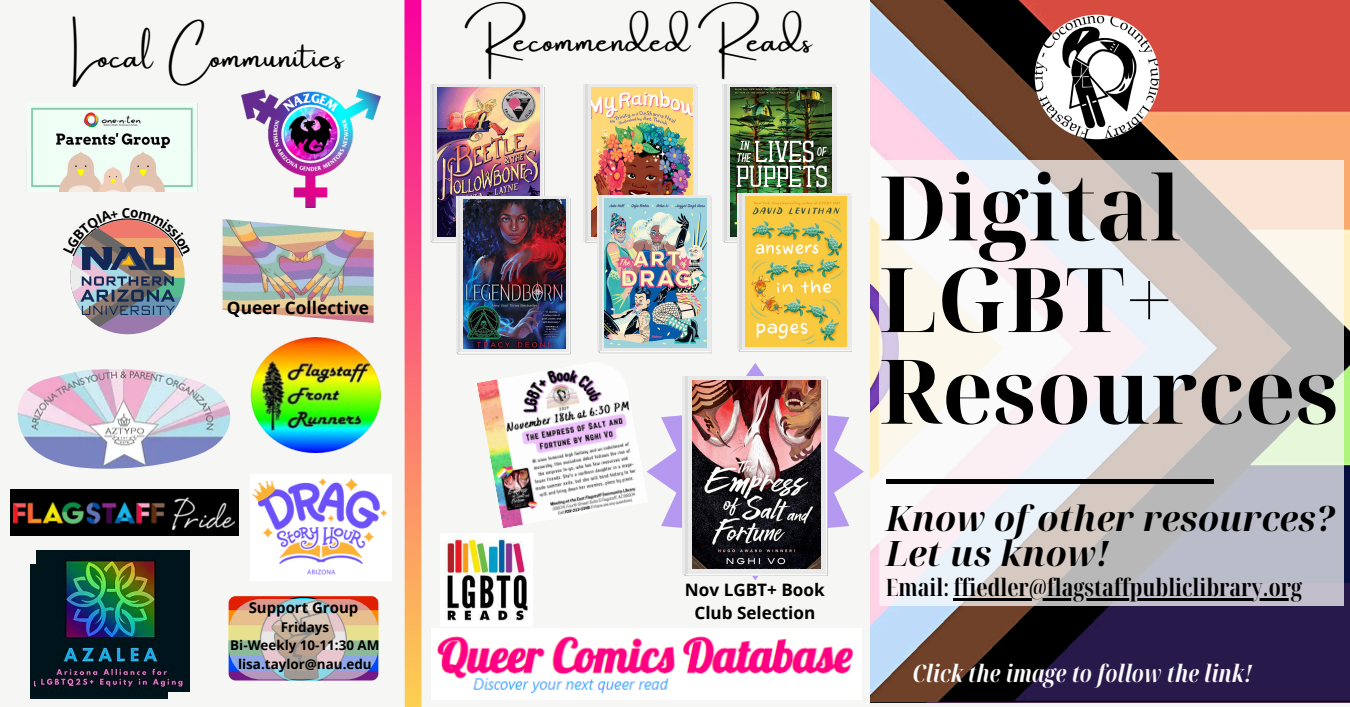
<style>
.page{position:relative;width:1350px;height:707px;background:#fff}
.page>*{position:absolute;margin:0;border:0;box-sizing:border-box;transform-origin:0 0}
.t1{font:700 89.25px/91.7px "Noto Serif Display";color:#000}
.t2{font:italic 700 34.95px/35.7px "Noto Serif Display";color:#000}
.t3{font:32.25px "Amsterdam One";color:#000}
.t4{font:700 extra-condensed 24px "Noto Serif Display";color:#000}
.t5{font:italic 700 extra-condensed 24px "Noto Serif Display";color:#fafafa}
.t6{font:700 17.25px "Open Sans";color:#000}
.t7{font:700 17.1px/23.2px "Open Sans";color:#000;text-align:center}
.t8{font:700 15px "Open Sans";color:#000}
.t9{font:700 13.35px/17.9px "Open Sans";color:#000;text-align:center}
</style>
<div class="page">
<div style="left:0;top:0;width:1350px;height:706px;background:#f6f6f4"></div>
<img style="left:870px;top:0;width:480px;height:701px">
<svg style="left:879px;top:160px;width:464px;height:445px"></svg>
<div style="left:886px;top:479px;width:327px;height:5px;background:#000"></div>
<svg style="left:404px;top:0;width:17px;height:706px;background:#fa6c7b"></svg>
<hr style="left:432px;top:84px;width:2px;height:156px;background:#dbdbdb">
<hr style="left:586px;top:84px;width:1px;height:156px;background:#dbdbdb">
<hr style="left:725px;top:84px;width:1px;height:156px;background:#dbdbdb">
<img style="left:430px;top:85px;width:141px;height:269px">
<svg style="left:456px;top:196px;width:113px;height:156px;fill:#e9e9e9"></svg>
<img style="left:463px;top:199px;width:102px;height:149px">
<hr style="left:458px;top:196px;width:2px;height:156px;background:#dbdbdb">
<img style="left:723px;top:85px;width:129px;height:267px">
<svg style="left:737px;top:194px;width:113px;height:155px;fill:#e9e9e9"></svg>
<img style="left:745px;top:197px;width:102px;height:149px">
<hr style="left:740px;top:194px;width:1px;height:155px;background:#dbdbdb">
<img style="left:1035px;top:15px;width:124px;height:124px;border-radius:50%">
<img style="left:584px;top:85px;width:128px;height:268px">
<svg style="left:597px;top:195px;width:113px;height:155px;fill:#e9e9e9"></svg>
<img style="left:605px;top:198px;width:102px;height:149px">
<hr style="left:600px;top:195px;width:1px;height:155px;background:#dbdbdb">
<img style="left:431px;top:628px;width:431px;height:71px">
<img style="left:31px;top:104px;width:167px;height:87px">
<img style="left:223px;top:219px;width:151px;height:104px">
<img style="left:251px;top:337px;width:129px;height:115px">
<img style="left:242px;top:89px;width:138px;height:118px">
<img style="left:251px;top:474px;width:140px;height:106px">
<img style="left:18px;top:369px;width:212px;height:99px">
<svg style="left:648px;top:363px;width:216px;height:217px"></svg>
<svg style="left:683px;top:377px;width:145px;height:199px"></svg>
<div style="left:683px;top:376px;width:142px;height:197px;background:#e9e9e9"></div>
<img style="left:692px;top:380px;width:129px;height:189px">
<hr style="left:686px;top:376px;width:1px;height:197px;background:#dbdbdb">
<img style="left:440px;top:533px;width:93px;height:93px">
<img style="left:477px;top:369px;width:171px;height:159px">
<img style="left:229px;top:596px;width:149px;height:84px;border-radius:7px">
<svg style="left:229px;top:599px;width:149px;height:80px;background:#bcada6"></svg>
<div style="left:11px;top:489px;width:228px;height:46px;background:#000"></div>
<img style="left:14px;top:497px;width:220px;height:34px">
<div style="left:30px;top:564px;width:137px;height:134px;background:#00141b"></div>
<img style="left:36px;top:550px;width:153px;height:141px">
<hr style="left:954px;top:598px;width:348px;height:2px;background:#000">
<svg style="left:70px;top:218px;width:115px;height:116px"></svg>
<h3 class="t3" style="left:73px;top:39px;width:272px">Local Communities</h3>
<p class="t6" style="left:227px;top:295px;width:144px">Queer Collective</p>
<p class="t8" style="left:249px;top:597px;width:111px">Support Group</p>
<p class="t9" style="left:230px;top:617px;width:151px">Fridays<br>Bi-Weekly 10-11:30 AM</p>
<p class="t9" style="left:238px;top:655px;width:135px">lisa.taylor@nau.edu</p>
<h3 class="t3" style="left:465px;top:23px;width:349px">Recommended Reads</h3>
<p class="t7" style="left:685px;top:577px;width:141px">Nov LGBT+ Book<br>Club Selection</p>
<h1 class="t1" style="left:879px;top:160px;width:462px">Digital<br>LGBT+<br>Resources</h1>
<h2 class="t2" style="left:886px;top:499px;width:450px">Know of other resources?<br>Let us know!</h2>
<h3 class="t4" style="left:886px;top:570px;width:418px">Email: ffiedler@flagstaffpubliclibrary.org</h3>
<h3 class="t5" style="left:913px;top:656px;width:341px">Click the image to follow the link!</h3>
</div>
